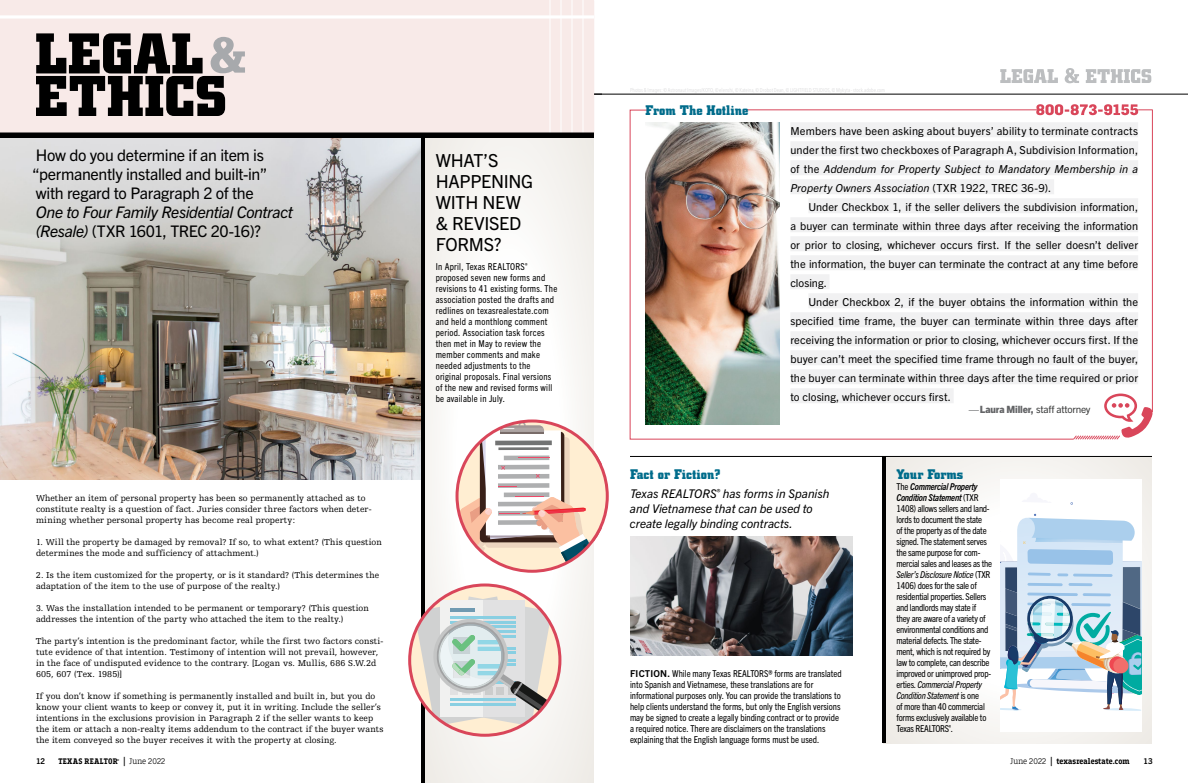
<style>
.page{position:relative;width:1188px;height:783px;background:#fff}
.page>*{position:absolute;margin:0;border:0;box-sizing:border-box;transform-origin:0 0}
.t1{font:18px/21px "Trade Gothic Next LT Pro";letter-spacing:-.015em;color:#000}
.t2{font:16px/19px "Trade Gothic Next LT Pro";letter-spacing:-.02em;color:#000}
.t3{font:italic 16px/19px "Trade Gothic Next LT Pro";letter-spacing:-.025em;color:#000}
.t4{font:700 14px "Square Slabserif 711 BT";color:#006c8b}
.t5{font:italic 12px/15px "Trade Gothic Next LT Pro";color:#000}
.t6{font:11px "Trade Gothic Next LT Pro";letter-spacing:.005em;color:#000}
.t7{font:italic 11px "Trade Gothic Next LT Pro";letter-spacing:.015em;color:#000}
.t8{font:10px "Trade Gothic Next LT Pro";letter-spacing:-.02em;color:#383939}
.t9{font:condensed 9.5px/11px "Trade Gothic Next LT Pro";letter-spacing:-.025em;color:#000}
.t10{font:condensed 9.5px/11px "Trade Gothic Next LT Pro";color:#000}
.t11{font:condensed 9.5px/11px "Trade Gothic Next LT Pro";letter-spacing:.025em;color:#000}
.t12{font:9px/11px "Humanist Slabserif 712 BT";letter-spacing:.01em;color:#000}
.t13{font:700 8.5px "Breakers Slab";letter-spacing:.015em;color:#000}
.t14{font:700 8.5px "Breakers Slab";letter-spacing:.035em;color:#000}
.t15{font:300 8.5px "Breakers Slab";letter-spacing:.01em;color:#000}
.t16{font:700 8px "Trade Gothic Next LT Pro";color:#000}
.t17{font:700 2.9px "Breakers Slab";color:#000}
.s1{font-style:normal}
.s2{font-weight:400;font-size:11px}
.s3{font-weight:700;color:#636466}
.s4{font-weight:800;color:#636466}
.s5{font-weight:700;font-stretch:normal}
.s6{font-weight:700;font-style:italic}
.s7{font-style:italic}
.s8{font-weight:300}
</style>
<div class="page">
<div style="left:423px;top:135px;width:171px;height:648px;background:#f7f6f4"></div>
<img style="left:0;top:138px;width:421px;height:341px">
<div style="left:0;top:0;width:594px;height:135px;background:#f8eae8"></div>
<hr style="left:550px;top:0;width:1px;height:134px;background:#fff">
<hr style="left:561px;top:0;width:1px;height:134px;background:#fff">
<hr style="left:572px;top:0;width:1px;height:134px;background:#fff">
<hr style="left:583px;top:0;width:1px;height:134px;background:#fff">
<div style="left:0;top:133px;width:594px;height:5px;background:#000"></div>
<svg style="left:36px;top:33px;width:209px;height:83px"></svg>
<hr style="left:0;top:16px;width:594px;height:2px;background:#fff">
<hr style="left:421px;top:135px;width:4px;height:648px;background:#000">
<svg style="left:410px;top:585px;width:150px;height:150px"></svg>
<svg style="left:414px;top:596px;width:146px;height:130px"></svg>
<div style="left:408px;top:584px;width:153px;height:153px;border:3px solid #d9465a;border-radius:50%"></div>
<img style="left:630px;top:537px;width:222px;height:118px">
<svg style="left:630px;top:110px;width:444px;height:329px"></svg>
<div style="left:884px;top:456px;width:268px;height:287px;background:#f7f6f3"></div>
<svg style="left:1000px;top:68px;width:151px;height:15px"></svg>
<hr style="left:594px;top:94px;width:594px;height:1px;background:#000">
<div style="left:790px;top:122px;width:348px;height:15px;background:#f1f1f2"></div>
<div style="left:790px;top:141px;width:348px;height:15px;background:#f1f1f2"></div>
<div style="left:790px;top:160px;width:348px;height:15px;background:#f1f1f2"></div>
<div style="left:790px;top:179px;width:264px;height:15px;background:#f1f1f2"></div>
<div style="left:808px;top:198px;width:330px;height:15px;background:#f1f1f2"></div>
<div style="left:790px;top:217px;width:348px;height:15px;background:#f1f1f2"></div>
<div style="left:790px;top:236px;width:348px;height:15px;background:#f1f1f2"></div>
<div style="left:790px;top:255px;width:348px;height:15px;background:#f1f1f2"></div>
<div style="left:790px;top:274px;width:40px;height:15px;background:#f1f1f2"></div>
<div style="left:808px;top:293px;width:330px;height:15px;background:#f1f1f2"></div>
<div style="left:790px;top:312px;width:348px;height:15px;background:#f1f1f2"></div>
<div style="left:790px;top:331px;width:348px;height:15px;background:#f1f1f2"></div>
<div style="left:790px;top:350px;width:348px;height:15px;background:#f1f1f2"></div>
<div style="left:790px;top:369px;width:348px;height:15px;background:#f1f1f2"></div>
<div style="left:790px;top:388px;width:164px;height:15px;background:#f1f1f2"></div>
<hr style="left:745px;top:110px;width:293px;height:1px;background:#d9465a">
<svg style="left:1036px;top:104px;width:117px;height:11px"></svg>
<svg style="left:1073px;top:394px;width:80px;height:46px"></svg>
<hr style="left:1152px;top:110px;width:1px;height:302px;background:#d9465a">
<hr style="left:630px;top:456px;width:522px;height:1px;background:#000">
<hr style="left:882px;top:456px;width:3px;height:287px;background:#000">
<img style="left:646px;top:123px;width:134px;height:301px">
<div style="left:1000px;top:479px;width:141px;height:253px;background:#fff"></div>
<svg style="left:1000px;top:514px;width:141px;height:197px"></svg>
<svg style="left:456px;top:420px;width:153px;height:153px"></svg>
<h2 class="t2" style="left:32px;top:145px;width:237px">How do you determine if an item is “permanently installed and built-in” with regard to Paragraph 2 of the</h2>
<h2 class="t3" style="left:36px;top:202px;width:259px">One to Four Family Residential Contract (Resale) <span class="s1">(TXR 1601, TREC 20-16)?</span></h2>
<p class="t12" style="left:36px;top:492px;width:338px">Whether an item of personal property has been so permanently attached as to constitute realty is a question of fact. Juries consider three factors when deter&shy;mining whether personal property has become real property:</p>
<p class="t12" style="left:36px;top:536px;width:347px">1. Will the property be damaged by removal? If so, to what extent? (This question determines the mode and sufficiency of attachment.)</p>
<p class="t12" style="left:36px;top:569px;width:345px">2. Is the item customized for the property, or is it standard? (This determines the adaptation of the item to the use of purpose of the realty.)</p>
<p class="t12" style="left:36px;top:602px;width:334px">3. Was the installation intended to be permanent or temporary? (This question addresses the intention of the party who attached the item to the realty.)</p>
<p class="t12" style="left:36px;top:635px;width:349px">The party’s intention is the predominant factor, while the first two factors consti&shy;tute evidence of that intention. Testimony of intention will not prevail, however, in the face of undisputed evidence to the contrary. [Logan vs. Mullis, 686 S.W.2d 605, 607 (Tex. 1985)]</p>
<p class="t12" style="left:36px;top:690px;width:349px">If you don’t know if something is permanently installed and built in, but you do know your client wants to keep or convey it, put it in writing. Include the seller’s intentions in the exclusions provision in Paragraph 2 if the seller wants to keep the item or attach a non-realty items addendum to the contract if the buyer wants the item conveyed so the buyer receives it with the property at closing.</p>
<p class="t16" style="left:36px;top:756px;width:11px">12</p>
<p class="t14" style="left:58px;top:757px;width:61px">TEXAS REALTOR</p>
<p class="t17" style="left:117px;top:758px;width:4px">®</p>
<p class="t15" style="left:123px;top:757px;width:44px"><span class="s2">|</span> June 2022</p>
<h1 class="t1" style="left:436px;top:149px;width:99px">WHAT’S<br>HAPPENING<br>WITH NEW &amp; REVISED<br>FORMS?</h1>
<p class="t11" style="left:436px;top:260px;width:123px">In April, Texas REALTORS<sup>® </sup>proposed seven new forms and revisions to 41 existing forms. The association posted the drafts and redlines on texasrealestate.com and held a monthlong comment period. Association task forces then met in May to review the member comments and make needed adjustments to the original proposals. Final versions of the new and revised forms will be available in July.</p>
<p class="t4" style="left:646px;top:101px;width:104px">From The Hotline</p>
<p class="t6" style="left:790px;top:123px;width:349px">Members have been asking about buyers’ ability to terminate contracts</p>
<p class="t6" style="left:790px;top:142px;width:349px">under the first two checkboxes of Paragraph A, Subdivision Information,</p>
<p class="t7" style="left:790px;top:161px;width:349px"><span class="s1">of the</span> Addendum for Property Subject to Mandatory Membership in a</p>
<p class="t7" style="left:790px;top:180px;width:262px">Property Owners Association <span class="s1">(TXR 1922, TREC 36-9).</span></p>
<p class="t6" style="left:808px;top:199px;width:331px">Under Checkbox 1, if the seller delivers the subdivision information,</p>
<p class="t6" style="left:790px;top:218px;width:349px">a buyer can terminate within three days after receiving the information</p>
<p class="t6" style="left:790px;top:237px;width:349px">or prior to closing, whichever occurs first. If the seller doesn’t deliver</p>
<p class="t6" style="left:790px;top:256px;width:349px">the information, the buyer can terminate the contract at any time before</p>
<p class="t6" style="left:790px;top:275px;width:38px">closing.</p>
<p class="t6" style="left:808px;top:294px;width:331px">Under Checkbox 2, if the buyer obtains the information within the</p>
<p class="t6" style="left:790px;top:313px;width:349px">specified time frame, the buyer can terminate within three days after</p>
<p class="t6" style="left:790px;top:332px;width:349px">receiving the information or prior to closing, whichever occurs first. If the</p>
<p class="t6" style="left:790px;top:351px;width:349px">buyer can’t meet the specified time frame through no fault of the buyer,</p>
<p class="t6" style="left:790px;top:370px;width:349px">the buyer can terminate within three days after the time required or prior</p>
<p class="t6" style="left:790px;top:389px;width:162px">to closing, whichever occurs first.</p>
<p class="t8" style="left:969px;top:402px;width:123px"><span class="s3">—</span><span class="s4">Laura Miller,</span> staff attorney</p>
<p class="t4" style="left:630px;top:465px;width:92px">Fact or Fiction?</p>
<p class="t5" style="left:630px;top:486px;width:201px">Texas REALTORS<sup>®</sup> has forms in Spanish and Vietnamese that can be used to create legally binding contracts.</p>
<p class="t10" style="left:630px;top:667px;width:213px"><span class="s5">FICTION.</span> While many Texas REALTORS® forms are translated into Spanish and Vietnamese, these translations are for informational purposes only. You can provide the translations to help clients understand the forms, but only the English versions may be signed to create a legally binding contract or to provide a required notice. There are disclaimers on the translations explaining that the English language forms must be used.</p>
<p class="t4" style="left:897px;top:465px;width:68px">Your Forms</p>
<p class="t9" style="left:897px;top:480px;width:97px">The <span class="s6">Commercial Property<br>Condition Statement</span> (TXR<br>1408) allows sellers and land&shy;lords to document the state<br>of the property as of the date signed. The statement serves the same purpose for com&shy;mercial sales and leases as the<br><span class="s7">Seller’s Disclosure Notice</span> (TXR<br>1406) does for the sale of residential properties. Sellers and landlords may state if they are aware of a variety of environmental conditions and material defects. The state&shy;ment, which is not required by law to complete, can describe improved or unimproved prop&shy;erties. <span class="s7">Commercial Property<br>Condition Statement</span> is one<br>of more than 40 commercial forms exclusively available to<br>Texas REALTORS<sup>®</sup>.</p>
<p class="t13" style="left:1010px;top:757px;width:121px"><span class="s8">June 2022</span> <span class="s2">|</span> texasrealestate.com</p>
<p class="t16" style="left:1143px;top:756px;width:11px">13</p>
</div>
